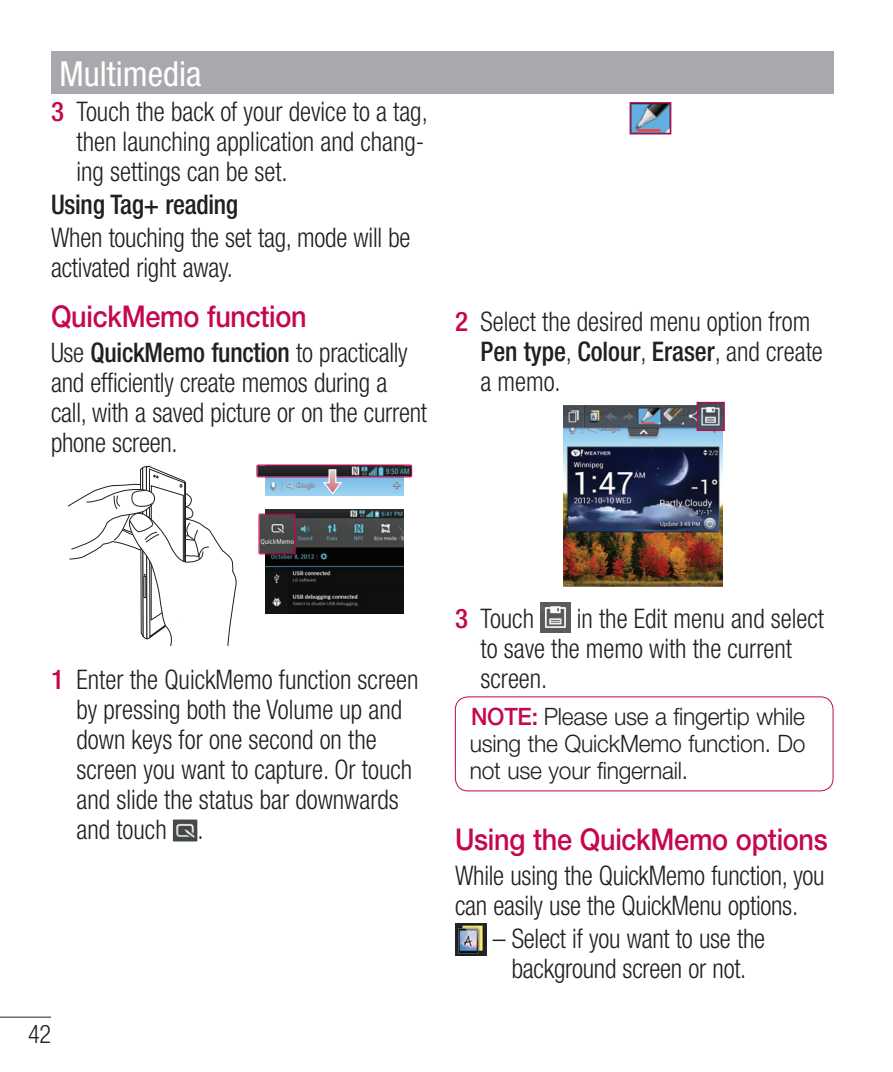
<style>
.page{position:relative;width:893px;height:1072px;background:#fff}
.page>*{position:absolute;margin:0;border:0;box-sizing:border-box;transform-origin:0 0}
.t1{font:condensed 34.5px "Helvetica Neue LT Pro";color:#fff}
.t2{font:500 30px "Helvetica Neue LT Pro";letter-spacing:-.01em;color:#c50750;scale:.9 1}
.t3{font:300 condensed 27px/30px "Helvetica Neue LT Pro";color:#231f20;scale:.95 1}
.t4{font:500 condensed 27px "Helvetica Neue LT Pro";letter-spacing:-.01em;color:#231f20;scale:.95 1}
.t5{font:500 condensed 27px "Helvetica Neue LT Pro";color:#c50750}
.t6{font:300 condensed 25.5px "Helvetica Neue LT Pro";color:#231f20;scale:.95 1}
.t7{font:300 24px/27px "Helvetica Neue LT Pro";letter-spacing:-.01em;color:#231f20;text-align:justify;scale:.95 1}
.s1{font-weight:500}
.s2{font-weight:500;color:#c50750}
</style>
<div class="page">
<hr style="left:0;top:1016px;width:51px;height:1px;background:#231f20">
<svg style="left:68px;top:465px;width:169px;height:377px"></svg>
<img style="left:265px;top:509px;width:139px;height:104px">
<img style="left:265px;top:477px;width:139px;height:19px">
<img style="left:258px;top:465px;width:153px;height:11px">
<div style="left:256px;top:464px;width:156px;height:13px;border:1px solid #c50750"></div>
<img style="left:260px;top:515px;width:35px;height:38px">
<div style="left:258px;top:513px;width:38px;height:41px;border:1px solid #c50750"></div>
<svg style="left:322px;top:468px;width:21px;height:27px"></svg>
<img style="left:173px;top:819px;width:24px;height:22px">
<svg style="left:629px;top:102px;width:43px;height:33px"></svg>
<img style="left:564px;top:405px;width:159px;height:182px">
<svg style="left:696px;top:401px;width:29px;height:30px"></svg>
<img style="left:540px;top:602px;width:31px;height:30px">
<div style="left:455px;top:696px;width:378px;height:95px;border:1px solid #c50750;border-radius:13px"></div>
<img style="left:455px;top:923px;width:31px;height:32px">
<div style="left:51px;top:51px;width:782px;height:43px;background:#a8a9ad"></div>
<p class="t1" style="left:60px;top:61px;width:143px">Multimedia</p>
<p class="t3" style="left:77px;top:99px;width:371px">Touch the back of your device to a tag, then launching application and chang&shy;ing settings can be set.</p>
<p class="t4" style="left:51px;top:194px;width:199px">Using Tag+ reading</p>
<p class="t3" style="left:51px;top:225px;width:380px">When touching the set tag, mode will be activated right away.</p>
<p class="t2" style="left:51px;top:305px;width:286px">QuickMemo function</p>
<p class="t3" style="left:51px;top:340px;width:397px">Use <span class="s1">QuickMemo function</span> to practically and efficiently create memos during a call, with a saved picture or on the current phone screen.</p>
<p class="t5" style="left:51px;top:102px;width:14px">3</p>
<p class="t5" style="left:455px;top:311px;width:14px">2</p>
<p class="t3" style="left:480px;top:309px;width:362px">Select the desired menu option from<br><span class="s1">Pen type</span>, <span class="s1">Colour</span>, <span class="s1">Eraser</span>, and create a memo.</p>
<p class="t5" style="left:51px;top:669px;width:14px">1</p>
<p class="t3" style="left:77px;top:667px;width:361px">Enter the QuickMemo function screen by pressing both the Volume up and down keys for one second on the screen you want to capture. Or touch and slide the status bar downwards and touch .</p>
<p class="t6" style="left:28px;top:1025px;width:26px">42</p>
<p class="t3" style="left:480px;top:606px;width:363px;text-indent:96px">in the Edit menu and select to save the memo with the current screen.</p>
<p class="t7" style="left:470px;top:706px;width:355px"><span class="s2">NOTE:</span> Please use a fingertip while using the QuickMemo function. Do not use your fingernail.</p>
<p class="t3" style="left:480px;top:606px;width:58px">Touch</p>
<p class="t5" style="left:455px;top:608px;width:14px">3</p>
<p class="t2" style="left:455px;top:828px;width:416px">Using the QuickMemo options</p>
<p class="t3" style="left:455px;top:863px;width:391px">While using the QuickMemo function, you can easily use the QuickMenu options.</p>
<p class="t3" style="left:493px;top:925px;width:288px;text-align:center">– Select if you want to use the background screen or not.</p>
</div>
